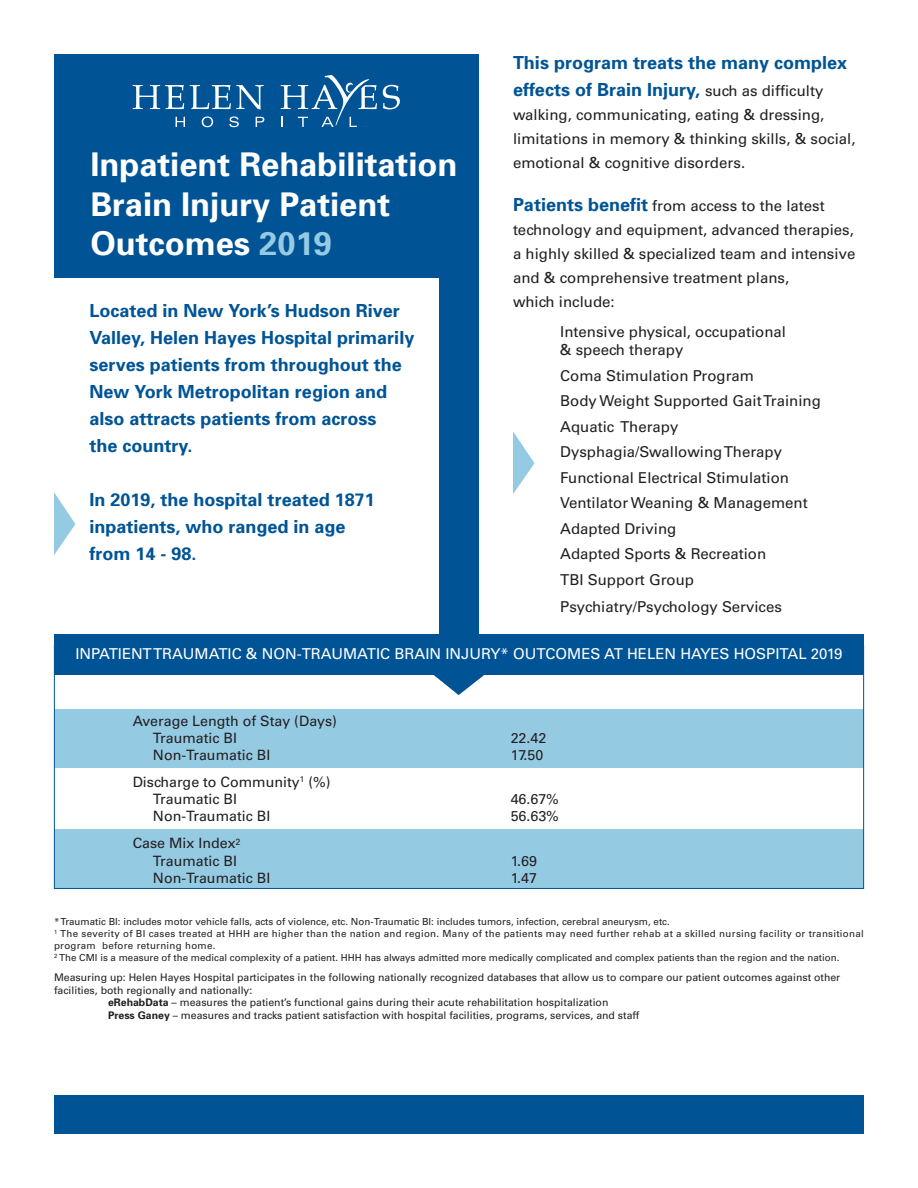
<style>
.page{position:relative;width:918px;height:1188px;background:#fff}
.page>*{position:absolute;margin:0;border:0;box-sizing:border-box;transform-origin:0 0}
.t1{font:700 32.7px/39.3px "Univers";color:#fff}
.t2{font:700 18px/27px "Univers";color:#005495}
.t3{font:15px/24px "Univers";color:#231f20}
.t4{font:15px "Univers";color:#fff}
.t5{font:14.25px "Univers";color:#231f20}
.t6{font:10.5px/12.6px "Univers";color:#231f20}
.t7{font:9.75px "Univers";color:#231f20}
.t8{font:9.75px/12px "Univers";letter-spacing:.03em;color:#231f20}
.s1{color:#95cae3}
.s2{font-weight:400;font-size:15px;color:#231f20}
.s3{font-weight:700;font-size:18px;color:#005495}
.s4{font-weight:700}
</style>
<div class="page">
<div style="left:54px;top:709px;width:810px;height:59px;background:#95cae3"></div>
<div style="left:54px;top:829px;width:810px;height:60px;background:#95cae3"></div>
<div style="left:54px;top:54px;width:425px;height:590px;background:#005495"></div>
<div style="left:54px;top:634px;width:810px;height:40px;background:#005495"></div>
<div style="left:36px;top:279px;width:403px;height:355px;background:#fff"></div>
<div style="left:54px;top:645px;width:810px;height:244px;border:1px solid #005495"></div>
<svg style="left:432px;top:674px;width:54px;height:21px"></svg>
<svg style="left:54px;top:492px;width:21px;height:63px"></svg>
<svg style="left:383px;top:85px;width:17px;height:24px"></svg>
<svg style="left:133px;top:85px;width:51px;height:24px"></svg>
<svg style="left:190px;top:85px;width:74px;height:25px"></svg>
<svg style="left:176px;top:117px;width:9px;height:10px"></svg>
<svg style="left:202px;top:116px;width:11px;height:11px"></svg>
<svg style="left:229px;top:116px;width:10px;height:11px"></svg>
<svg style="left:256px;top:117px;width:8px;height:10px"></svg>
<svg style="left:281px;top:75px;width:96px;height:52px"></svg>
<svg style="left:513px;top:431px;width:21px;height:63px"></svg>
<div style="left:54px;top:1095px;width:810px;height:39px;background:#005495"></div>
<p class="t1" style="left:90px;top:144px;width:369px">Inpatient Rehabilitation<br>Brain Injury Patient</p>
<p class="t1" style="left:90px;top:222px;width:243px">Outcomes <span class="s1">2019</span></p>
<p class="t2" style="left:90px;top:297px;width:326px">Located in New York’s Hudson River<br>Valley, Helen Hayes Hospital primarily serves patients from throughout the<br>New York Metropolitan region and also attracts patients from across<br>the country.</p>
<p class="t2" style="left:90px;top:486px;width:287px">In 2019, the hospital treated 1871 inpatients, who ranged in age from 14 - 98.</p>
<p class="t2" style="left:513px;top:48px;width:336px">This program treats the many complex effects of Brain Injury, <span class="s2">such as difficulty</span></p>
<p class="t3" style="left:513px;top:103px;width:344px">walking, communicating, eating &amp; dressing, limitations in memory &amp; thinking skills, &amp; social, emotional &amp; cognitive disorders.</p>
<p class="t3" style="left:513px;top:194px;width:344px"><span class="s3">Patients benefit</span> from access to the latest technology and equipment, advanced therapies, a highly skilled &amp; specialized team and intensive and &amp; comprehensive treatment plans,<br>which include:</p>
<p class="t3" style="left:560px;top:323px;width:228px;line-height:18px">Intensive physical, occupational &amp; speech therapy</p>
<p class="t3" style="left:560px;top:364px;width:195px">Coma Stimulation Program</p>
<p class="t3" style="left:560px;top:389px;width:262px">Body Weight Supported Gait Training</p>
<p class="t3" style="left:560px;top:415px;width:120px">Aquatic Therapy</p>
<p class="t3" style="left:560px;top:440px;width:223px">Dysphagia/Swallowing Therapy</p>
<p class="t3" style="left:560px;top:466px;width:230px">Functional Electrical Stimulation</p>
<p class="t3" style="left:560px;top:491px;width:249px">Ventilator Weaning &amp; Management</p>
<p class="t3" style="left:560px;top:517px;width:118px">Adapted Driving</p>
<p class="t3" style="left:560px;top:542px;width:208px">Adapted Sports &amp; Recreation</p>
<p class="t3" style="left:560px;top:568px;width:135px">TBI Support Group</p>
<p class="t3" style="left:560px;top:595px;width:223px">Psychiatry/Psychology Services</p>
<p class="t4" style="left:75px;top:645px;width:769px">INPATIENT TRAUMATIC &amp; NON-TRAUMATIC BRAIN INJURY* OUTCOMES AT HELEN HAYES HOSPITAL 2019</p>
<p class="t5" style="left:133px;top:713px;width:206px">Average Length of Stay (Days)</p>
<p class="t5" style="left:153px;top:730px;width:86px">Traumatic BI</p>
<p class="t5" style="left:511px;top:730px;width:37px">22.42</p>
<p class="t5" style="left:153px;top:747px;width:119px">Non-Traumatic BI</p>
<p class="t5" style="left:511px;top:747px;width:34px">17.50</p>
<p class="t5" style="left:133px;top:774px;width:199px">Discharge to Community<sup>1</sup> (%)</p>
<p class="t5" style="left:153px;top:791px;width:86px">Traumatic BI</p>
<p class="t5" style="left:511px;top:791px;width:50px">46.67%</p>
<p class="t5" style="left:153px;top:808px;width:119px">Non-Traumatic BI</p>
<p class="t5" style="left:511px;top:808px;width:50px">56.63%</p>
<p class="t5" style="left:133px;top:835px;width:109px">Case Mix Index<sup>2</sup></p>
<p class="t5" style="left:153px;top:852px;width:86px">Traumatic BI</p>
<p class="t5" style="left:511px;top:852px;width:28px">1.69</p>
<p class="t5" style="left:153px;top:869px;width:119px">Non-Traumatic BI</p>
<p class="t5" style="left:511px;top:869px;width:28px">1.47</p>
<p class="t7" style="left:54px;top:916px;width:617px">* Traumatic BI: includes motor vehicle falls, acts of violence, etc. Non-Traumatic BI: includes tumors, infection, cerebral aneurysm, etc.</p>
<p class="t8" style="left:54px;top:927px;width:811px"><sup>1</sup> The severity of BI cases treated at HHH are higher than the nation and region. Many of the patients may need further rehab at a skilled nursing facility or transitional program before returning home.</p>
<p class="t7" style="left:54px;top:952px;width:787px"><sup>2</sup> The CMI is a measure of the medical complexity of a patient. HHH has always admitted more medically complicated and complex patients than the region and the nation.</p>
<p class="t6" style="left:54px;top:971px;width:788px">Measuring up: Helen Hayes Hospital participates in the following nationally recognized databases that allow us to compare our patient outcomes against other facilities, both regionally and nationally:</p>
<p class="t6" style="left:108px;top:996px;width:502px"><span class="s4">eRehabData</span> – measures the patient’s functional gains during their acute rehabilitation hospitalization</p>
<p class="t6" style="left:108px;top:1009px;width:533px"><span class="s4">Press Ganey</span> – measures and tracks patient satisfaction with hospital facilities, programs, services, and staff</p>
</div>
